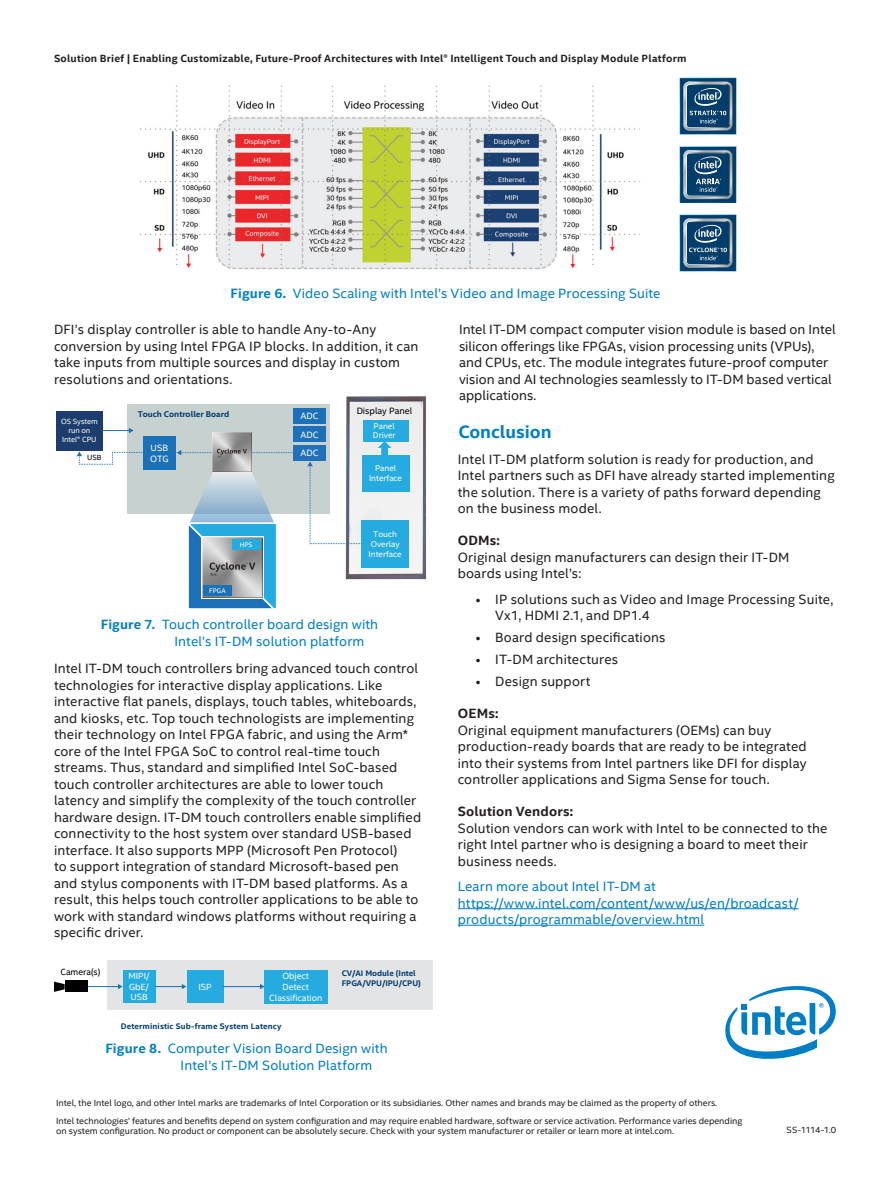
<style>
.page{position:relative;width:891px;height:1188px;background:#fff}
.page>*{position:absolute;margin:0;border:0;box-sizing:border-box;transform-origin:0 0}
.MainCopy___Caption{font:700 18px "Intel Clear";color:#007ec5}
.MainCopy___Caption-2{font:13.5px/16.5px "Intel Clear";letter-spacing:.01em;color:#231f20}
.MainCopy___Caption-3{font:13.5px/16.5px "Intel Clear";letter-spacing:.01em;color:#007ec5}
.MainCopy___Caption-4{font:700 13.5px "Intel Clear";letter-spacing:.015em;color:#231f20}
.t1{font:700 10.5px "Intel Clear";letter-spacing:.02em;color:#231f20}
.t2{font:9.15px/18.1px "Intel Clear";letter-spacing:-.005em;color:#fff}
.t3{font:9.15px "Intel Clear";letter-spacing:-.005em;color:#000}
.Lgl6{font:9px/10.5px "Intel Clear";color:#231f20}
.t4{font:9px/10.5px "Intel Clear";letter-spacing:-.005em;color:#fff;text-align:justify}
.Lgl_-_Footnotes_and{font:9px "Intel Clear";letter-spacing:-.06em;color:#231f20}
.t5{font:9px "Intel Clear";letter-spacing:-.01em;color:#000}
.t6{font:8.4px/10.1px "Intel Clear";letter-spacing:-.005em;color:#fff;text-align:center}
.t7{font:700 8.4px "Intel Clear";color:#003b70}
.t8{font:700 8.1px "Intel Clear";letter-spacing:.02em;color:#003b70}
.t9{font:700 8.1px/9.8px "Intel Clear";letter-spacing:-.005em;color:#003b70}
.t10{font:7.5px/9px "Intel Clear";letter-spacing:-.005em;color:#fff;text-align:center}
.t11{font:7.5px "Intel Clear";color:#000}
.t12{font:6.75px "Intel Clear";letter-spacing:-.01em;color:#fff}
.s1{font-weight:700}
</style>
<div class="page">
<svg style="left:725px;top:986px;width:111px;height:73px"></svg>
<hr style="left:458px;top:908px;width:341px;height:1px;background:#007ec5">
<hr style="left:458px;top:925px;width:246px;height:1px;background:#007ec5">
<img style="left:140px;top:85px;width:500px;height:185px">
<svg style="left:680px;top:78px;width:57px;height:57px;background:#396789"></svg>
<svg style="left:680px;top:146px;width:57px;height:57px;background:#386789"></svg>
<svg style="left:680px;top:215px;width:57px;height:57px;background:#3a6789"></svg>
<img style="left:344px;top:396px;width:82px;height:184px">
<div style="left:127px;top:405px;width:202px;height:109px;background:#c6d1d0"></div>
<div style="left:56px;top:411px;width:47px;height:39px;background:#1c3d6e"></div>
<div style="left:362px;top:455px;width:47px;height:36px;background:#26abe1"></div>
<div style="left:361px;top:520px;width:48px;height:48px;background:#26abe1"></div>
<div style="left:143px;top:436px;width:33px;height:33px;background:#1c70b8"></div>
<div style="left:364px;top:420px;width:45px;height:22px;background:#26abe1"></div>
<svg style="left:378px;top:442px;width:13px;height:13px"></svg>
<svg style="left:103px;top:428px;width:31px;height:5px"></svg>
<div style="left:293px;top:408px;width:33px;height:16px;background:#1c70b8"></div>
<div style="left:293px;top:427px;width:33px;height:15px;background:#1c70b8"></div>
<div style="left:293px;top:445px;width:33px;height:16px;background:#2271b8"></div>
<svg style="left:77px;top:451px;width:66px;height:14px"></svg>
<svg style="left:307px;top:462px;width:55px;height:82px"></svg>
<svg style="left:177px;top:450px;width:116px;height:5px"></svg>
<img style="left:213px;top:433px;width:39px;height:39px">
<svg style="left:188px;top:472px;width:88px;height:136px"></svg>
<div style="left:201px;top:537px;width:62px;height:62px;background:linear-gradient(to right,#4d4d4d,#999)"></div>
<img style="left:203px;top:538px;width:59px;height:59px">
<div style="left:203px;top:585px;width:29px;height:11px;background:#1c70b8"></div>
<div style="left:232px;top:539px;width:28px;height:11px;background:#26abe1"></div>
<div style="left:107px;top:960px;width:325px;height:50px;background:#e3e4e6"></div>
<div style="left:123px;top:970px;width:32px;height:33px;background:#26abe1"></div>
<div style="left:264px;top:970px;width:63px;height:33px;background:#26abe1"></div>
<div style="left:187px;top:970px;width:36px;height:33px;background:#26abe1"></div>
<div style="left:65px;top:981px;width:23px;height:11px;background:#000"></div>
<svg style="left:54px;top:982px;width:11px;height:10px"></svg>
<hr style="left:88px;top:986px;width:31px;height:1px;background:#1c70b8">
<svg style="left:118px;top:984px;width:5px;height:5px"></svg>
<svg style="left:155px;top:984px;width:31px;height:5px"></svg>
<hr style="left:223px;top:986px;width:38px;height:1px;background:#1c70b8">
<svg style="left:260px;top:984px;width:5px;height:5px"></svg>
<p class="t1" style="left:54px;top:51px;width:634px">Solution Brief | Enabling Customizable, Future-Proof Architectures with Intel® Intelligent Touch and Display Module Platform</p>
<p class="MainCopy___Caption-3" style="left:230px;top:285px;width:432px"><span class="s1">Figure 6.</span> Video Scaling with Intel’s Video and Image Processing Suite</p>
<p class="MainCopy___Caption-2" style="left:54px;top:321px;width:366px">DFI’s display controller is able to handle Any-to-Any conversion by using Intel FPGA IP blocks. In addition, it can take inputs from multiple sources and display in custom resolutions and orientations.</p>
<p class="t10" style="left:61px;top:417px;width:38px">OS System run on<br>Intel® CPU</p>
<p class="t11" style="left:87px;top:453px;width:16px">USB</p>
<p class="t7" style="left:138px;top:408px;width:93px">Touch Controller Board</p>
<p class="t2" style="left:150px;top:442px;width:20px;line-height:10.8px">USB<br>OTG</p>
<p class="t12" style="left:240px;top:540px;width:14px">HPS</p>
<p class="t12" style="left:209px;top:586px;width:18px">FPGA</p>
<p class="t2" style="left:300px;top:407px;width:20px;text-align:justify">ADC ADC ADC</p>
<p class="t3" style="left:357px;top:404px;width:57px">Display Panel</p>
<p class="t6" style="left:373px;top:421px;width:24px;line-height:9.1px;text-align:left">Panel<br>Driver</p>
<p class="t6" style="left:369px;top:463px;width:35px">Panel<br>Interface</p>
<p class="t6" style="left:369px;top:528px;width:35px">Touch<br>Overlay<br>Interface</p>
<p class="MainCopy___Caption-3" style="left:174px;top:616px;width:205px;text-indent:-74px"><span class="s1">Figure 7.</span> Touch controller board design with<br>Intel’s IT-DM solution platform</p>
<p class="MainCopy___Caption-2" style="left:54px;top:660px;width:369px">Intel IT-DM touch controllers bring advanced touch control technologies for interactive display applications. Like interactive flat panels, displays, touch tables, whiteboards, and kiosks, etc. Top touch technologists are implementing their technology on Intel FPGA fabric, and using the Arm* core of the Intel FPGA SoC to control real-time touch streams. Thus, standard and simplified Intel SoC-based touch controller architectures are able to lower touch latency and simplify the complexity of the touch controller hardware design. IT-DM touch controllers enable simplified connectivity to the host system over standard USB-based interface. It also supports MPP (Microsoft Pen Protocol)<br>to support integration of standard Microsoft-based pen and stylus components with IT-DM based platforms. As a result, this helps touch controller applications to be able to work with standard windows platforms without requiring a specific driver.</p>
<p class="t5" style="left:60px;top:966px;width:41px">Camera(s)</p>
<p class="t9" style="left:342px;top:968px;width:81px">CV/AI Module (Intel<br>FPGA/VPU/IPU/CPU)</p>
<p class="t8" style="left:121px;top:1021px;width:162px">Deterministic Sub-frame System Latency</p>
<p class="MainCopy___Caption-3" style="left:181px;top:1040px;width:209px;text-indent:-75px"><span class="s1">Figure 8.</span> Computer Vision Board Design with<br>Intel’s IT-DM Solution Platform</p>
<p class="t4" style="left:128px;top:970px;width:23px">MIPI/ GbE/ USB</p>
<p class="t4" style="left:269px;top:971px;width:55px;text-align:center">Object<br>Detect<br>Classification</p>
<p class="t4" style="left:199px;top:981px;width:15px">ISP</p>
<p class="MainCopy___Caption-2" style="left:459px;top:321px;width:378px">Intel IT-DM compact computer vision module is based on Intel silicon offerings like FPGAs, vision processing units (VPUs), and CPUs, etc. The module integrates future-proof computer vision and AI technologies seamlessly to IT-DM based vertical applications.</p>
<p class="MainCopy___Caption" style="left:458px;top:420px;width:95px">Conclusion</p>
<p class="MainCopy___Caption-2" style="left:458px;top:450px;width:379px">Intel IT-DM platform solution is ready for production, and Intel partners such as DFI have already started implementing the solution. There is a variety of paths forward depending on the business model.</p>
<p class="MainCopy___Caption-4" style="left:458px;top:531px;width:44px">ODMs:</p>
<p class="MainCopy___Caption-2" style="left:458px;top:549px;width:333px">Original design manufacturers can design their IT-DM boards using Intel’s:</p>
<p class="MainCopy___Caption-2" style="left:495px;top:590px;width:340px;text-indent:-20px">• IP solutions such as Video and Image Processing Suite,<br>Vx1, HDMI 2.1, and DP1.4</p>
<p class="MainCopy___Caption-2" style="left:476px;top:629px;width:191px">• Board design specifications</p>
<p class="MainCopy___Caption-2" style="left:476px;top:651px;width:144px">• IT-DM architectures</p>
<p class="MainCopy___Caption-2" style="left:476px;top:673px;width:116px">• Design support</p>
<p class="MainCopy___Caption-4" style="left:458px;top:704px;width:42px">OEMs:</p>
<p class="MainCopy___Caption-2" style="left:458px;top:721px;width:350px">Original equipment manufacturers (OEMs) can buy production-ready boards that are ready to be integrated into their systems from Intel partners like DFI for display controller applications and Sigma Sense for touch.</p>
<p class="MainCopy___Caption-4" style="left:458px;top:802px;width:117px">Solution Vendors:</p>
<p class="MainCopy___Caption-2" style="left:458px;top:819px;width:371px">Solution vendors can work with Intel to be connected to the right Intel partner who is designing a board to meet their business needs.</p>
<p class="MainCopy___Caption-3" style="left:458px;top:878px;width:342px">Learn more about Intel IT-DM at https://www.intel.com/content/www/us/en/broadcast/ products/programmable/overview.html</p>
<p class="Lgl6" style="left:56px;top:1098px;width:663px">Intel, the Intel logo, and other Intel marks are trademarks of Intel Corporation or its subsidiaries. Other names and brands may be claimed as the property of others.</p>
<p class="Lgl6" style="left:56px;top:1115px;width:688px">Intel technologies’ features and benefits depend on system configuration and may require enabled hardware, software or service activation. Performance varies depending on system configuration. No product or component can be absolutely secure. Check with your system manufacturer or retailer or learn more at intel.com.</p>
<p class="Lgl_-_Footnotes_and" style="left:787px;top:1124px;width:51px">SS-1114-1.0</p>
</div>
